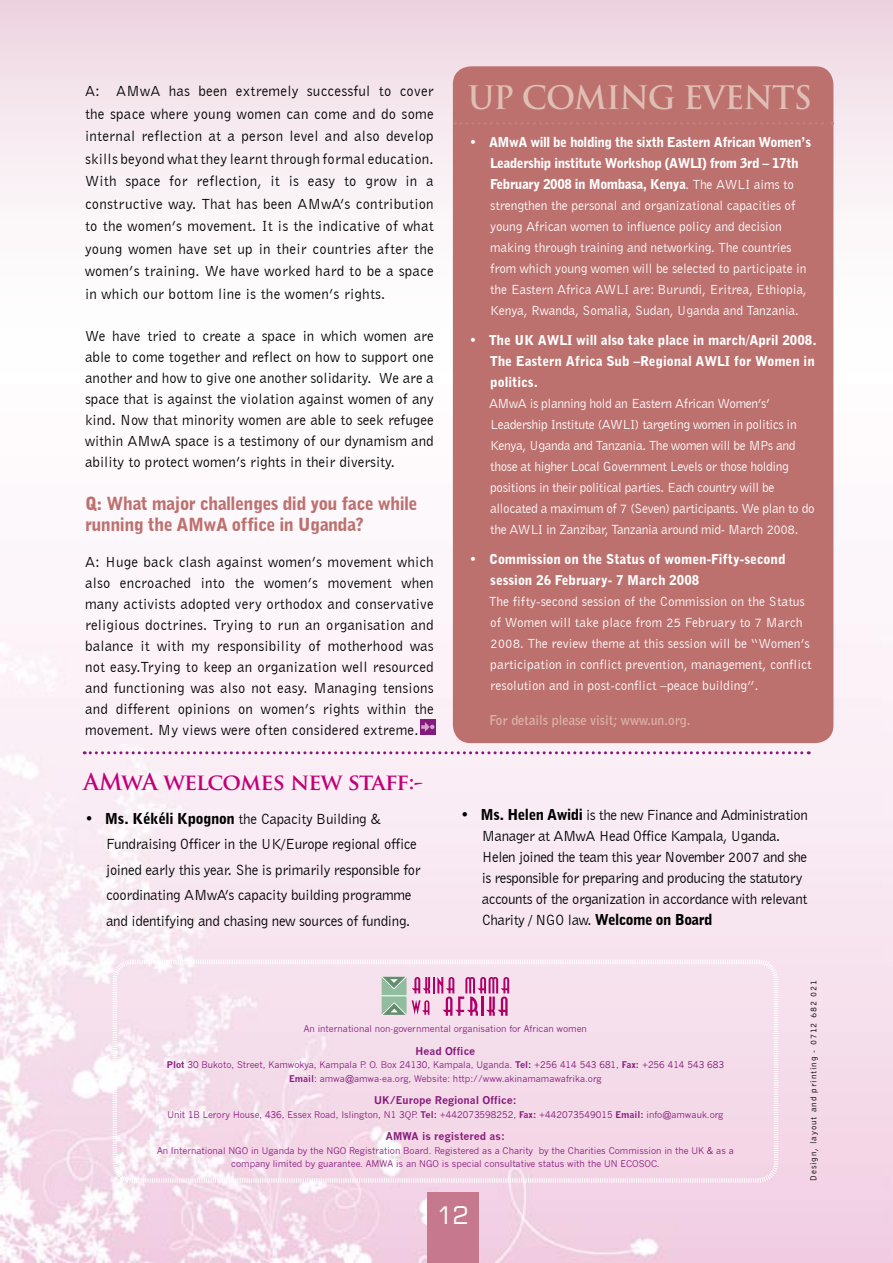
<style>
.page{position:relative;width:893px;height:1263px;background:#fff}
.page>*{position:absolute;margin:0;border:0;box-sizing:border-box;transform-origin:0 0}
.headers{font:700 31.5px "Trajan Pro";letter-spacing:-.03em;color:#dfbeb4}
.t1{font:24px "Square 721 BT";color:#fff}
.headers-2{font:700 22.5px "Trajan Pro";letter-spacing:-.03em;color:#c10077}
.Sub_headers{font:900 18px/21.6px "Bell Gothic BT";letter-spacing:-.03em;color:#bd716e}
.Body_copy{font:15px/21px "Bell Gothic BT";letter-spacing:.01em;color:#000;text-align:justify}
.points{font:15px/21px "Bell Gothic BT";letter-spacing:-.03em;color:#000}
.points-2{font:13.5px/21px "Bell Gothic BT";letter-spacing:-.01em;color:#fff}
.points-3{font:13.5px/21px "Bell Gothic BT";letter-spacing:-.03em;color:#fff}
.points-4{font:900 13.5px/21px "Bell Gothic BT";color:#fff}
.points-5{font:700 13.5px "Bell Gothic BT";color:#dcb6ac}
.t2{font:700 10.5px "News Gothic";color:#871b7d}
.t3{font:9px/13.5px "News Gothic";color:#871b7d;text-align:center}
.points-6{font:9px "Bell Gothic BT";letter-spacing:.1em;color:#000}
.s1{font-weight:900}
.s2{font-weight:400}
.s3{font-weight:700}
</style>
<div class="page">
<img style="left:0;top:0;width:893px;height:1263px">
<div style="left:427px;top:1192px;width:51px;height:71px;background:#c6788f"></div>
<div style="left:0;top:0;width:892px;height:383px;background:linear-gradient(to bottom,#efd8e3,#fff)"></div>
<div style="left:453px;top:66px;width:380px;height:677px;background:#bd716e"></div>
<div style="left:420px;top:719px;width:15px;height:16px;background:#871b7d"></div>
<svg style="left:421px;top:722px;width:13px;height:10px"></svg>
<svg style="left:112px;top:959px;width:667px;height:224px;background:#f5deeb"></svg>
<svg style="left:382px;top:977px;width:127px;height:39px;background:#d09ebb"></svg>
<svg style="left:84px;top:751px;width:725px;height:3px"></svg>
<svg style="left:455px;top:122px;width:378px;height:3px"></svg>
<p class="Body_copy" style="left:85px;top:80px;width:350px;line-height:22.5px">A: AMwA has been extremely successful to cover the space where young women can come and do some internal reflection at a person level and also develop skills beyond what they learnt through formal education.<br>With space for reflection, it is easy to grow in a constructive way. That has been AMwA’s contribution to the women’s movement. It is the indicative of what young women have set up in their countries after the women’s training. We have worked hard to be a space in which our bottom line is the women’s rights.</p>
<p class="Body_copy" style="left:85px;top:325px;width:350px">We have tried to create a space in which women are able to come together and reflect on how to support one another and how to give one another solidarity. We are a space that is against the violation against women of any kind. Now that minority women are able to seek refugee within AMwA space is a testimony of our dynamism and ability to protect women’s rights in their diversity.</p>
<p class="Sub_headers" style="left:85px;top:492px;width:334px">Q: What major challenges did you face while running the AMwA office in Uganda?</p>
<p class="Body_copy" style="left:85px;top:551px;width:350px">A: Huge back clash against women’s movement which also encroached into the women’s movement when many activists adopted very orthodox and conservative religious doctrines. Trying to run an organisation and balance it with my responsibility of motherhood was not easy.Trying to keep an organization well resourced and functioning was also not easy. Managing tensions and different opinions on women’s rights within the movement. My views were often considered extreme.</p>
<p class="headers" style="left:468px;top:78px;width:346px">UP COMING EVENTS</p>
<p class="points-2" style="left:490px;top:132px;width:322px;text-indent:-21px"><span class="s1">• AMwA will be holding the sixth Eastern African Women’s Leadership institute Workshop (AWLI) from 3rd – 17th February 2008 in Mombasa, Kenya</span>. The AWLI aims to strengthen the personal and organizational capacities of young African women to influence policy and decision making through training and networking. The countries from which young women will be selected to participate in the Eastern Africa AWLI are: Burundi, Eritrea, Ethiopia, Kenya, Rwanda, Somalia, Sudan, Uganda and Tanzania.</p>
<p class="points-4" style="left:490px;top:330px;width:328px;text-indent:-21px"><span class="s2">•</span> The UK AWLI will also take place in march/April 2008.<br>The Eastern Africa Sub –Regional AWLI for Women in politics.</p>
<p class="points-3" style="left:489px;top:393px;width:327px">AMwA is planning hold an Eastern African Women’s’ Leadership Institute (AWLI) targeting women in politics in Kenya, Uganda and Tanzania. The women will be MPs and those at higher Local Government Levels or those holding positions in their political parties. Each country will be allocated a maximum of 7 (Seven) participants. We plan to do the AWLI in Zanzibar, Tanzania around mid- March 2008.</p>
<p class="points-4" style="left:490px;top:549px;width:297px;text-indent:-21px">• Commission on the Status of women-Fifty-second session 26 February- 7 March 2008</p>
<p class="points-2" style="left:489px;top:591px;width:324px">The fifty-second session of the Commission on the Status of Women will take place from 25 February to 7 March 2008. The review theme at this session will be “Women’s participation in conflict prevention, management, conflict resolution and in post-conflict –peace building”.</p>
<p class="points-5" style="left:489px;top:711px;width:203px">For details please visit; www.un.org.</p>
<p class="headers-2" style="left:84px;top:767px;width:341px">AMwA welcomes new staff:-</p>
<p class="points" style="left:106px;top:805px;width:316px;line-height:25.5px;text-indent:-21px"><span class="s1">• Ms. Kékéli Kpognon</span> the Capacity Building &amp; Fundraising Officer in the UK/Europe regional office joined early this year. She is primarily responsible for coordinating AMwA’s capacity building programme and identifying and chasing new sources of funding.</p>
<p class="points" style="left:482px;top:804px;width:328px;text-indent:-21px">• <span class="s1">Ms. Helen Awidi</span> is the new Finance and Administration Manager at AMwA Head Office Kampala, Uganda.<br>Helen joined the team this year November 2007 and she is responsible for preparing and producing the statutory accounts of the organization in accordance with relevant Charity / NGO law. <span class="s1">Welcome on Board</span></p>
<p class="t3" style="left:304px;top:1022px;width:285px">An international non-governmental organisation for African women</p>
<p class="t2" style="left:416px;top:1044px;width:61px">Head Office</p>
<p class="t3" style="left:167px;top:1058px;width:559px"><span class="s3">Plot</span> 30 Bukoto, Street, Kamwokya, Kampala P. O. Box 24130, Kampala, Uganda. <span class="s3">Tel:</span> +256 414 543 681, <span class="s3">Fax:</span> +256 414 543 683</p>
<p class="t3" style="left:289px;top:1072px;width:314px"><span class="s3">Email</span>: amwa@amwa-ea.org, Website: http://www.akinamamawafrika.org</p>
<p class="t2" style="left:374px;top:1094px;width:144px">UK/Europe Regional Office:</p>
<p class="t3" style="left:167px;top:1108px;width:558px">Unit 1B Lerory House, 436, Essex Road, Islington, N1 3QP. <span class="s3">Tel:</span> +442073598252, <span class="s3">Fax:</span> +442073549015 <span class="s3">Email:</span> info@amwauk.org</p>
<p class="t2" style="left:386px;top:1130px;width:120px">AMWA is registered as:</p>
<p class="t3" style="left:157px;top:1144px;width:578px">An International NGO in Uganda by the NGO Registration Board. Registered as a Charity by the Charities Commission in the UK &amp; as a company limited by guarantee. AMWA is an NGO is special consultative status with the UN ECOSOC.</p>
<h2 class="t1" style="left:436px;top:1200px;width:34px">12</h2>
<p class="points-6" style="left:808px;top:1181px;width:202px;rotate:-90deg">Design, layout and printing - 0712 682 021</p>
</div>
